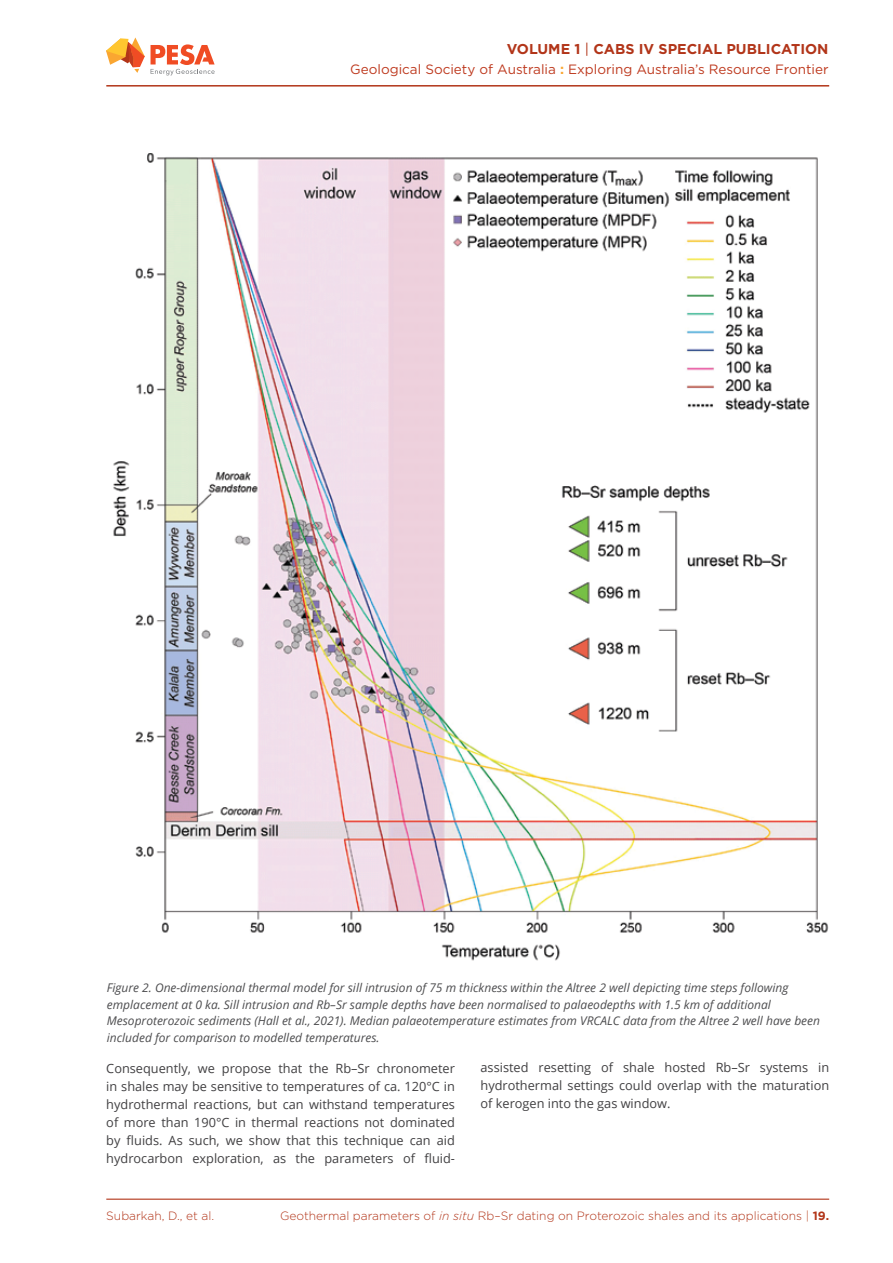
<style>
.page{position:relative;width:893px;height:1263px;background:#fff}
.page>*{position:absolute;margin:0;border:0;box-sizing:border-box;transform-origin:0 0}
.t1{font:700 14.25px "Gotham";color:#b23519}
.t2{font:13.5px "Gotham";color:#be3a1f}
.t3{font:12.75px/18px "Open Sans";color:#414042;text-align:justify}
.t4{font:italic 12px/16.5px "Open Sans";color:#4d4d4f}
.t5{font:300 12px "Gotham";color:#b23519}
.s1{font-weight:400}
.s2{font-weight:700;color:#faa631}
.s3{font-style:italic}
.s4{color:#bd512f}
.s5{font-weight:700}
</style>
<div class="page">
<img style="left:113px;top:153px;width:716px;height:808px">
<hr style="left:106px;top:85px;width:723px;height:2px;background:#b23519">
<svg style="left:106px;top:37px;width:109px;height:39px"></svg>
<hr style="left:106px;top:1198px;width:723px;height:2px;background:#b23519">
<p class="t1" style="left:507px;top:39px;width:323px">VOLUME 1 <span class="s1">|</span> CABS IV SPECIAL PUBLICATION</p>
<p class="t2" style="left:350px;top:61px;width:480px">Geological Society of Australia <span class="s2">:</span> Exploring Australia’s Resource Frontier</p>
<p class="t4" style="left:107px;top:979px;width:715px">Figure 2. One-dimensional thermal model for sill intrusion of 75 m thickness within the Altree 2 well depicting time steps following emplacement at 0 ka. Sill intrusion and Rb–Sr sample depths have been normalised to palaeodepths with 1.5 km of additional Mesoproterozoic sediments (Hall et al., 2021). Median palaeotemperature estimates from VRCALC data from the Altree 2 well have been included for comparison to modelled temperatures.</p>
<p class="t3" style="left:106px;top:1059px;width:350px">Consequently, we propose that the Rb–Sr chronometer in shales may be sensitive to temperatures of ca. 120°C in hydrothermal reactions, but can withstand temperatures of more than 190°C in thermal reactions not dominated by fluids. As such, we show that this technique can aid hydrocarbon exploration, as the parameters of fluid-</p>
<p class="t3" style="left:480px;top:1058px;width:350px">assisted resetting of shale hosted Rb–Sr systems in hydrothermal settings could overlap with the maturation of kerogen into the gas window.</p>
<p class="t5" style="left:106px;top:1208px;width:109px">Subarkah, D., et al.</p>
<p class="t5" style="left:280px;top:1208px;width:551px">Geothermal parameters of <span class="s3">in situ</span> Rb–Sr dating on Proterozoic shales and its applications <span class="s4">|</span> <span class="s5">19.</span></p>
</div>
